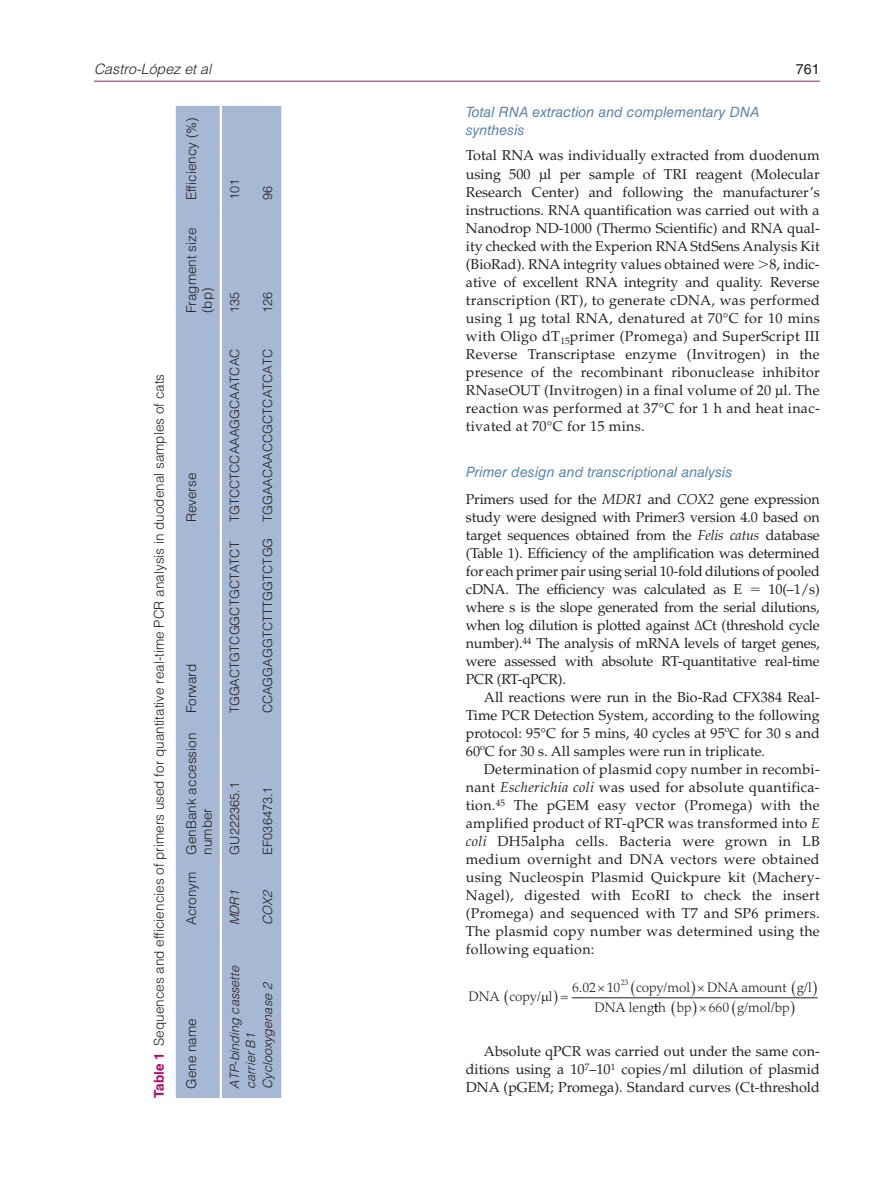
<style>
.page{position:relative;width:893px;height:1192px;background:#fff}
.page>*{position:absolute;margin:0;border:0;box-sizing:border-box;transform-origin:0 0}
.t1{font:14.25px/18px "Palatino LT Std";color:#231f20;text-align:justify}
.t2{font:italic 14.25px/18px "Helvetica LT Std";color:#5e85ae}
.t3{font:italic 300 14.25px "Helvetica LT Std";color:#231f20}
.t4{font:14.25px "Helvetica LT Std";color:#231f20}
.t5{font:300 13.65px/20.4px "Palatino LT Std";color:#231f20}
.t6{font:300 13.5px/15.8px "Helvetica LT Std";color:#231f20}
.t7{font:300 12.75px "Helvetica LT Std";color:#231f20}
.t8{font:italic 300 12.75px/15.8px "Helvetica LT Std";color:#231f20}
.s1{font-weight:700;color:#b6036c}
.s2{font-style:italic}
</style>
<div class="page">
<hr style="left:94px;top:81px;width:725px;height:1px;background:#b6036c">
<div style="left:176px;top:106px;width:105px;height:991px;background:#a6b8d3"></div>
<hr style="left:219px;top:934px;width:3px;height:163px;background:#fff">
<hr style="left:219px;top:863px;width:3px;height:71px;background:#fff">
<hr style="left:219px;top:722px;width:3px;height:141px;background:#fff">
<hr style="left:219px;top:531px;width:3px;height:191px;background:#fff">
<hr style="left:219px;top:322px;width:3px;height:209px;background:#fff">
<hr style="left:219px;top:209px;width:3px;height:113px;background:#fff">
<hr style="left:219px;top:106px;width:3px;height:103px;background:#fff">
<hr style="left:571px;top:997px;width:246px;height:1px;background:#231f20">
<svg style="left:691px;top:997px;width:14px;height:2px"></svg>
<p class="t3" style="left:94px;top:60px;width:119px">Castro-López et al</p>
<p class="t4" style="left:795px;top:61px;width:25px">761</p>
<p class="t6" style="left:151px;top:1097px;width:725px;rotate:-90deg"><span class="s1">Table 1</span> Sequences and efficiencies of primers used for quantitative real-time PCR analysis in duodenal samples of cats</p>
<p class="t6" style="left:183px;top:200px;width:85px;rotate:-90deg">Efficiency (%)</p>
<p class="t6" style="left:183px;top:313px;width:87px;rotate:-90deg">Fragment size (bp)</p>
<p class="t6" style="left:183px;top:522px;width:51px;rotate:-90deg">Reverse</p>
<p class="t6" style="left:183px;top:713px;width:51px;rotate:-90deg">Forward</p>
<p class="t6" style="left:183px;top:854px;width:123px;rotate:-90deg">GenBank accession number</p>
<p class="t6" style="left:183px;top:925px;width:55px;rotate:-90deg">Acronym</p>
<p class="t7" style="left:227px;top:200px;width:23px;rotate:-90deg">101</p>
<p class="t7" style="left:227px;top:313px;width:23px;rotate:-90deg">135</p>
<p class="t7" style="left:227px;top:522px;width:175px;rotate:-90deg">TGTCCTCCAAAGGCAATCAC</p>
<p class="t7" style="left:227px;top:713px;width:174px;rotate:-90deg">TGGACTGTCGGCTGCTATCT</p>
<p class="t7" style="left:227px;top:854px;width:74px;rotate:-90deg">GU222365.1</p>
<p class="t8" style="left:227px;top:925px;width:37px;rotate:-90deg">MDR1</p>
<p class="t7" style="left:260px;top:200px;width:16px;rotate:-90deg">96</p>
<p class="t7" style="left:260px;top:313px;width:23px;rotate:-90deg">126</p>
<p class="t7" style="left:260px;top:713px;width:366px;rotate:-90deg">CCAGGAGGTCTTTGGTCTGG TGGAACAACCGCTCATCATC</p>
<p class="t7" style="left:260px;top:854px;width:70px;rotate:-90deg">EF036473.1</p>
<p class="t8" style="left:260px;top:925px;width:37px;rotate:-90deg">COX2</p>
<p class="t6" style="left:183px;top:1088px;width:72px;rotate:-90deg">Gene name</p>
<p class="t8" style="left:227px;top:1088px;width:125px;rotate:-90deg">ATP-binding cassette carrier B1</p>
<p class="t8" style="left:260px;top:1088px;width:108px;rotate:-90deg">Cyclooxygenase 2</p>
<p class="t2" style="left:465px;top:103px;width:295px">Total RNA extraction and complementary DNA synthesis</p>
<p class="t1" style="left:465px;top:147px;width:355px">Total RNA was individually extracted from duodenum using 500 µl per sample of TRI reagent (Molecular Research Center) and following the manufacturer’s instructions. RNA quantification was carried out with a Nanodrop ND-1000 (Thermo Scientific) and RNA qual&shy;ity checked with the Experion RNA StdSens Analysis Kit (BioRad). RNA integrity values obtained were 8, indic&shy;ative of excellent RNA integrity and quality. Reverse transcription (RT), to generate cDNA, was performed using 1 µg total RNA, denatured at 70°C for 10 mins with Oligo dT<sub>15</sub>primer (Promega) and SuperScript III Reverse Transcriptase enzyme (Invitrogen) in the presence of the recombinant ribonuclease inhibitor RNaseOUT (Invitrogen) in a final volume of 20 μl. The reaction was performed at 37°C for 1 h and heat inac&shy;tivated at 70°C for 15 mins.</p>
<p class="t2" style="left:465px;top:463px;width:268px">Primer design and transcriptional analysis</p>
<p class="t1" style="left:465px;top:490px;width:355px">Primers used for the <span class="s2">MDR1</span> and <span class="s2">COX2</span> gene expression study were designed with Primer3 version 4.0 based on target sequences obtained from the <span class="s2">Felis catus</span> database (Table 1). Efficiency of the amplification was determined for each primer pair using serial 10-fold dilutions of pooled cDNA. The efficiency was calculated as E</p>
<p class="t1" style="left:465px;top:580px;width:355px;text-indent:302px">10(–1/s) where s is the slope generated from the serial dilutions, when log dilution is plotted against ΔCt (threshold cycle number).<sup>44</sup> The analysis of mRNA levels of target genes, were assessed with absolute RT-quantitative real-time PCR (RT-qPCR).</p>
<p class="t1" style="left:465px;top:688px;width:355px;text-indent:18px">All reactions were run in the Bio-Rad CFX384 Real-Time PCR Detection System, according to the following protocol: 95°C for 5 mins, 40 cycles at 95ºC for 30 s and 60ºC for 30 s. All samples were run in triplicate.</p>
<p class="t1" style="left:465px;top:760px;width:355px;text-indent:18px">Determination of plasmid copy number in recombi&shy;nant <span class="s2">Escherichia coli</span> was used for absolute quantifica&shy;tion.<sup>45</sup> The pGEM easy vector (Promega) with the amplified product of RT-qPCR was transformed into <span class="s2">E coli</span> DH5alpha cells. Bacteria were grown in LB medium overnight and DNA vectors were obtained using Nucleospin Plasmid Quickpure kit (Machery-Nagel), digested with EcoRI to check the insert (Promega) and sequenced with T7 and SP6 primers.<br>The plasmid copy number was determined using the following equation:</p>
<p class="t5" style="left:468px;top:986px;width:85px">DNA copy/ l</p>
<p class="t5" style="left:594px;top:976px;width:218px;text-indent:41px">copy/mol DNA amount g/l<br>DNA length bp 660 g/mol/bp</p>
<p class="t5" style="left:571px;top:976px;width:58px">6 02 10<sup>23</sup></p>
<p class="t5" style="left:578px;top:976px;width:5px">.</p>
<p class="t1" style="left:465px;top:1042px;width:355px;text-indent:18px">Absolute qPCR was carried out under the same con&shy;ditions using a 10<sup>7</sup>–10<sup>1</sup> copies/ml dilution of plasmid DNA (pGEM; Promega). Standard curves (Ct-threshold</p>
</div>
